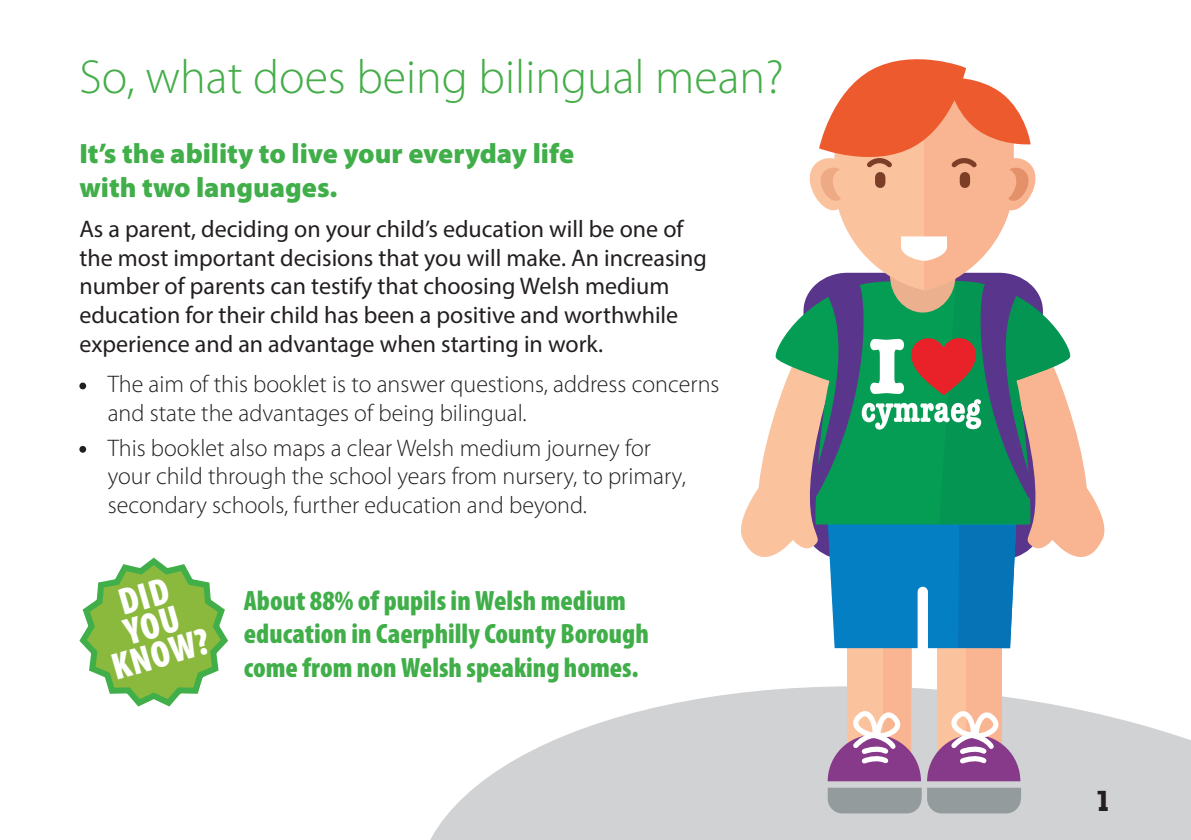
<style>
.page{position:relative;width:1191px;height:840px;background:#fff}
.page>*{position:absolute;margin:0;border:0;box-sizing:border-box;transform-origin:0 0}
.t1{font:300 48px "Myriad Pro";color:#44ad48}
.t2{font:900 condensed 38px/30px "Myriad Pro";color:#fff;text-align:center}
.t3{font:900 condensed 28px/33.6px "Myriad Pro";color:#40ae49}
.t4{font:900 28px/33.6px "Myriad Pro";color:#40ae49}
.t5{font:700 28px "Lubalin Graph IT Cby BT";color:#231f20}
.t6{font:24px/28.8px "Myriad Pro";color:#231f20}
.t7{font:300 24px/28.8px "Myriad Pro";color:#231f20}
</style>
<div class="page">
<svg style="left:431px;top:663px;width:760px;height:176px;fill:#d1d2d4"></svg>
<div style="left:846px;top:522px;width:65px;height:244px;background:#fbc29e"></div>
<div style="left:936px;top:522px;width:65px;height:250px;background:#fbc29e"></div>
<div style="left:965px;top:522px;width:36px;height:250px;background:#f9b592"></div>
<div style="left:883px;top:522px;width:28px;height:250px;background:#f9b592"></div>
<svg style="left:827px;top:787px;width:94px;height:26px;background:#989ea0"></svg>
<svg style="left:927px;top:787px;width:94px;height:26px;background:#979ea0"></svg>
<svg style="left:827px;top:703px;width:94px;height:77px"></svg>
<svg style="left:927px;top:703px;width:93px;height:77px"></svg>
<svg style="left:741px;top:59px;width:364px;height:588px"></svg>
<div style="left:79px;top:382px;width:7px;height:7px;background:#231f20;border-radius:50%"></div>
<div style="left:79px;top:445px;width:7px;height:7px;background:#231f20;border-radius:50%"></div>
<svg style="left:79px;top:557px;width:149px;height:150px"></svg>
<h1 class="t1" style="left:79px;top:48px;width:706px">So, what does being bilingual mean?</h1>
<p class="t4" style="left:79px;top:135px;width:496px">It’s the ability to live your everyday life with two languages.</p>
<p class="t6" style="left:79px;top:214px;width:629px">As a parent, deciding on your child’s education will be one of the most important decisions that you will make. An increasing number of parents can testify that choosing Welsh medium education for their child has been a positive and worthwhile experience and an advantage when starting in work.</p>
<p class="t7" style="left:108px;top:369px;width:613px">The aim of this booklet is to answer questions, address concerns and state the advantages of being bilingual.</p>
<p class="t7" style="left:108px;top:432px;width:579px">This booklet also maps a clear Welsh medium journey for your child through the school years from nursery, to primary, secondary schools, further education and beyond.</p>
<h2 class="t2" style="left:92px;top:595px;width:101px;rotate:-16deg">DID<br>YOU<br>KNOW?</h2>
<p class="t3" style="left:244px;top:583px;width:406px">About 88% of pupils in Welsh medium education in Caerphilly County Borough come from non Welsh speaking homes.</p>
<p class="t5" style="left:1095px;top:783px;width:18px">1</p>
</div>
